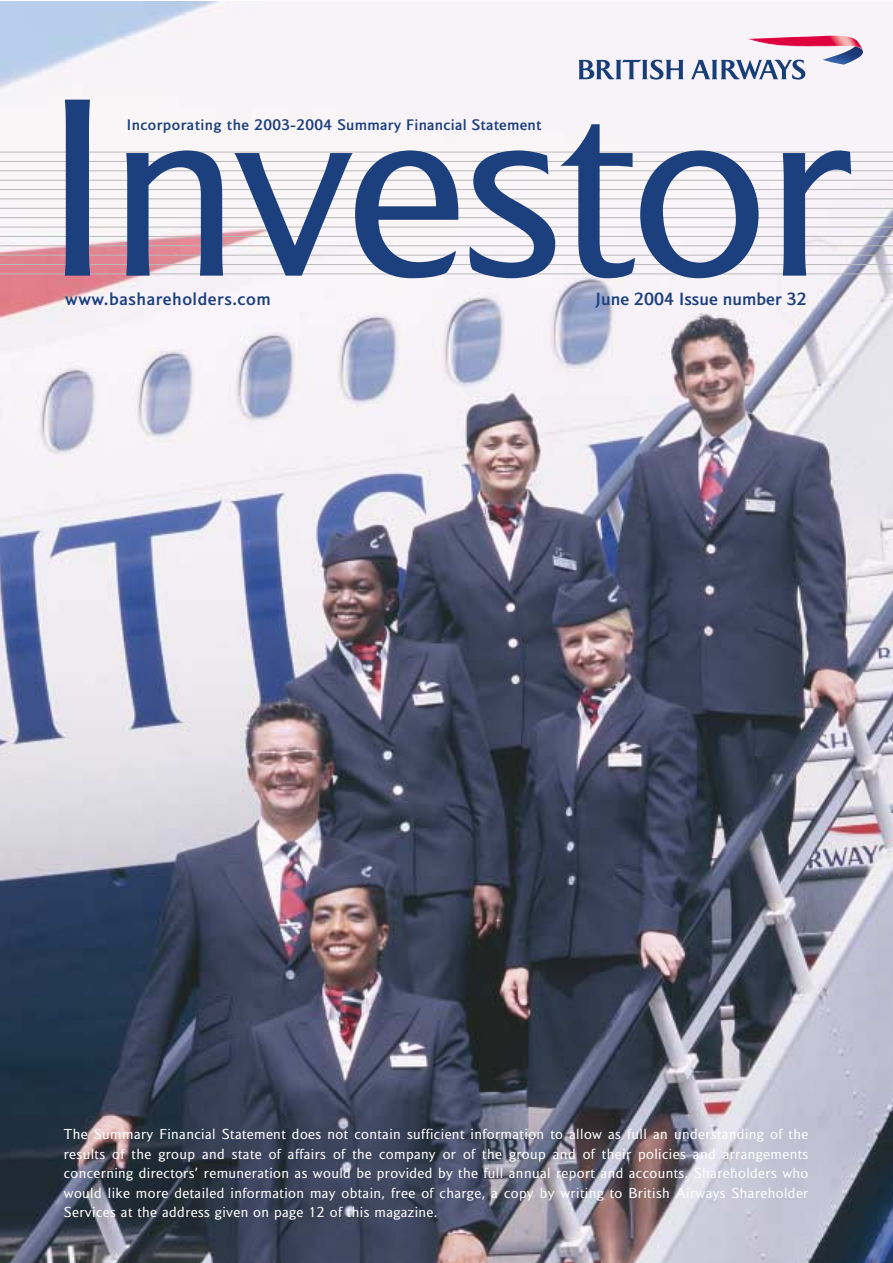
<style>
.page{position:relative;width:893px;height:1263px;background:#fff}
.page>*{position:absolute;margin:0;border:0;box-sizing:border-box;transform-origin:0 0}
.t1{font:236.7px "Mylius Sans";letter-spacing:-.02em;color:#1c407e}
.t2{font:700 16.5px "Mylius Sans";letter-spacing:.03em;color:#1c407e}
.t3{font:700 16.5px "Mylius Sans";color:#1c407e}
.t4{font:700 14.25px "Mylius Sans";letter-spacing:.02em;color:#1c407e}
.t5{font:13.5px/19.5px "Mylius Sans";letter-spacing:.03em;color:#fff;text-align:justify}
</style>
<div class="page">
<img style="left:0;top:2px;width:892px;height:1261px">
<hr style="left:0;top:152px;width:892px;height:1px;background:#bababa">
<hr style="left:0;top:161px;width:892px;height:1px;background:#bababa">
<hr style="left:0;top:170px;width:892px;height:1px;background:#bababa">
<hr style="left:0;top:180px;width:892px;height:1px;background:#bababa">
<hr style="left:0;top:189px;width:892px;height:1px;background:#bababa">
<hr style="left:0;top:199px;width:892px;height:1px;background:#bababa">
<hr style="left:0;top:208px;width:892px;height:1px;background:#bababa">
<hr style="left:0;top:217px;width:892px;height:1px;background:#bababa">
<hr style="left:0;top:227px;width:892px;height:1px;background:#bababa">
<hr style="left:0;top:236px;width:892px;height:1px;background:#bababa">
<hr style="left:0;top:245px;width:892px;height:1px;background:#bababa">
<hr style="left:0;top:255px;width:892px;height:1px;background:#bababa">
<hr style="left:0;top:264px;width:892px;height:1px;background:#bababa">
<hr style="left:0;top:274px;width:892px;height:1px;background:#bababa">
<svg style="left:578px;top:60px;width:105px;height:20px"></svg>
<svg style="left:690px;top:60px;width:115px;height:20px"></svg>
<img style="left:822px;top:52px;width:41px;height:13px">
<img style="left:747px;top:36px;width:116px;height:16px">
<h1 class="t1" style="left:44px;top:107px;width:810px">Investor</h1>
<p class="t4" style="left:127px;top:120px;width:416px">Incorporating the 2003-2004 Summary Financial Statement</p>
<p class="t2" style="left:65px;top:294px;width:207px">www.bashareholders.com</p>
<p class="t3" style="left:596px;top:294px;width:212px">June 2004 Issue number 32</p>
<p class="t5" style="left:64px;top:1126px;width:746px">The Summary Financial Statement does not contain sufficient information to allow as full an understanding of the results of the group and state of affairs of the company or of the group and of their policies and arrangements concerning directors’ remuneration as would be provided by the full annual report and accounts. Shareholders who would like more detailed information may obtain, free of charge, a copy by writing to British Airways Shareholder Services at the address given on page 12 of this magazine.</p>
</div>
